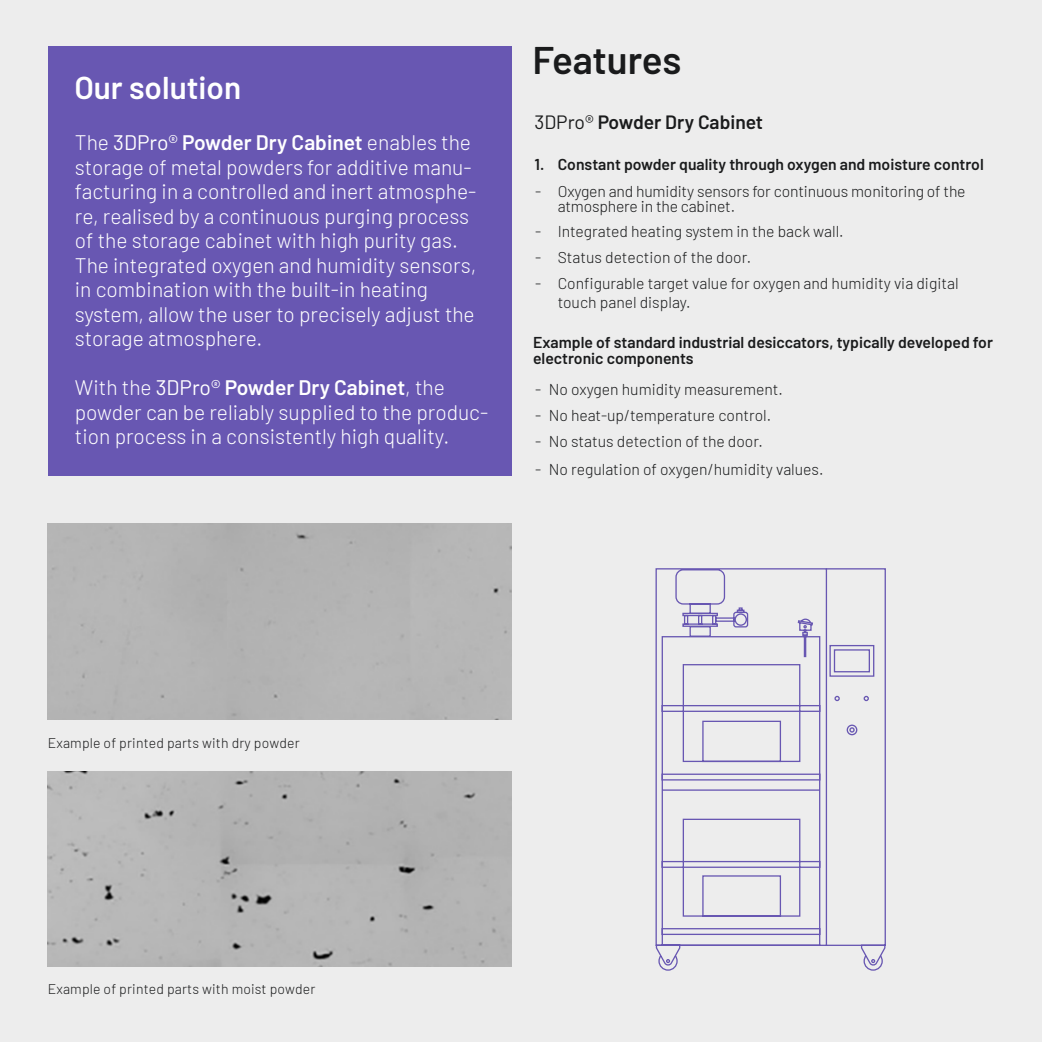
<style>
.page{position:relative;width:1042px;height:1042px;background:#fff}
.page>*{position:absolute;margin:0;border:0;box-sizing:border-box;transform-origin:0 0}
.t1{font:600 38.5px "Barlow";letter-spacing:-.01em;color:#1a1b1c}
.t2{font:600 31.5px "Barlow";color:#fff}
.t3{font:300 21px/24.5px "Barlow";color:#fff}
.t4{font:600 19.25px "Barlow";color:#1a1b1c}
.t5{font:300 15.75px/26.1px "Barlow";color:#1a1b1c}
.t6{font:600 15.75px/15.8px "Barlow";color:#1a1b1c}
.t7{font:300 14px "Barlow";letter-spacing:.01em;color:#1a1b1c}
.s1{font-weight:400}
.s2{font-weight:600}
</style>
<div class="page">
<div style="left:1px;top:0;width:1041px;height:1042px;background:#ededed"></div>
<svg style="left:655px;top:568px;width:231px;height:403px"></svg>
<div style="left:48px;top:47px;width:464px;height:429px;background:#6857b2"></div>
<div style="left:48px;top:523px;width:464px;height:197px;background:#b4b4b4"></div>
<div style="left:48px;top:771px;width:464px;height:195px;background:#b4b4b4"></div>
<h2 class="t2" style="left:74px;top:68px;width:168px">Our solution</h2>
<p class="t3" style="left:75px;top:129px;width:403px">The <span class="s1">3DPro®</span> <span class="s2">Powder Dry Cabinet</span> enables the storage of metal powders for additive manu&shy;facturing in a controlled and inert atmosphe&shy;re, realised by a continuous purging process of the storage cabinet with high purity gas.<br>The integrated oxygen and humidity sensors, in combination with the built-in heating system, allow the user to precisely adjust the storage atmosphere.</p>
<p class="t3" style="left:75px;top:374px;width:415px">With the <span class="s1">3DPro®</span> <span class="s2">Powder Dry Cabinet</span>, the powder can be reliably supplied to the produc&shy;tion process in a consistently high quality.</p>
<h1 class="t1" style="left:532px;top:35px;width:150px">Features</h1>
<p class="t4" style="left:534px;top:110px;width:230px"><span class="s1">3DPro®</span> Powder Dry Cabinet</p>
<p class="t6" style="left:534px;top:156px;width:451px">1. Constant powder quality through oxygen and moisture control</p>
<p class="t5" style="left:558px;top:182px;width:409px;line-height:15.8px">Oxygen and humidity sensors for continuous monitoring of the atmosphere in the cabinet.</p>
<p class="t5" style="left:535px;top:177px;width:8px">-</p>
<p class="t5" style="left:535px;top:217px;width:8px;text-align:justify">- - -</p>
<p class="t5" style="left:558px;top:217px;width:402px">Integrated heating system in the back wall.<br>Status detection of the door.<br>Configurable target value for oxygen and humidity via digital</p>
<p class="t5" style="left:558px;top:288px;width:134px">touch panel display.</p>
<p class="t6" style="left:533px;top:334px;width:461px">Example of standard industrial desiccators, typically developed for electronic components</p>
<p class="t5" style="left:535px;top:376px;width:249px">- No oxygen humidity measurement. -<br>-</p>
<p class="t5" style="left:535px;top:456px;width:8px">-</p>
<p class="t5" style="left:549px;top:402px;width:224px">No heat-up/temperature control.<br>No status detection of the door.</p>
<p class="t5" style="left:549px;top:455px;width:276px">No regulation of oxygen/humidity values.</p>
<p class="t7" style="left:48px;top:734px;width:253px">Example of printed parts with dry powder</p>
<p class="t7" style="left:48px;top:980px;width:269px">Example of printed parts with moist powder</p>
</div>
